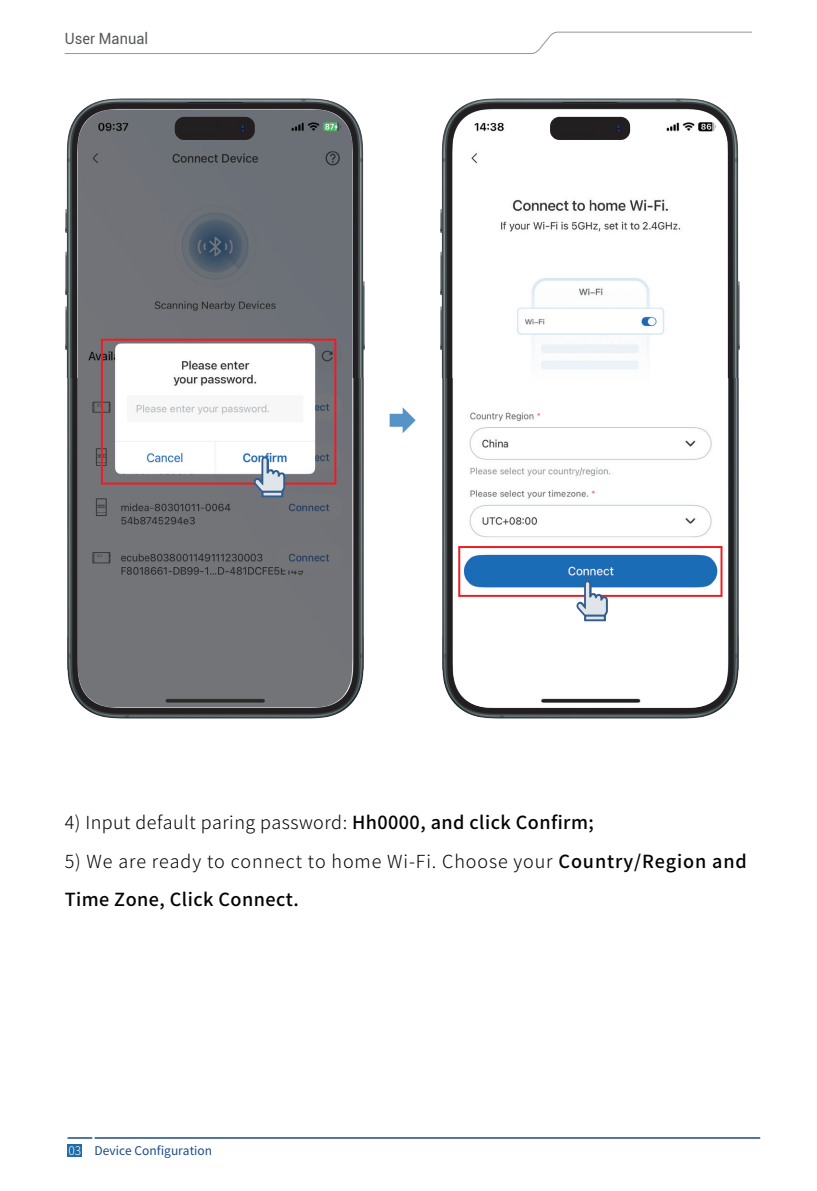
<style>
.page{position:relative;width:817px;height:1191px;background:#fff}
.page>*{position:absolute;margin:0;border:0;box-sizing:border-box;transform-origin:0 0}
.t1{font:300 18px/38px "Source Han Sans CN";letter-spacing:.05em;color:#030303}
.t2{font:300 18px "Source Han Sans CN";letter-spacing:.025em;color:#030303}
.t3{font:15.4px "Roboto";color:#57585a;scale:.94 1}
.t4{font:12px "Source Han Sans CN";color:#194a89}
.s1{font-weight:500}
.s2{font-weight:300;color:#fff}
</style>
<div class="page">
<hr style="left:95px;top:1137px;width:665px;height:1px;background:#194a89">
<svg style="left:67px;top:1137px;width:25px;height:1px"></svg>
<div style="left:68px;top:1144px;width:14px;height:13px;background:#1f6bac"></div>
<svg style="left:64px;top:31px;width:688px;height:23px"></svg>
<svg style="left:389px;top:407px;width:26px;height:26px"></svg>
<img style="left:442px;top:377px;width:296px;height:260px">
<img style="left:442px;top:637px;width:296px;height:81px">
<img style="left:441px;top:98px;width:298px;height:279px">
<img style="left:453px;top:110px;width:274px;height:597px">
<div style="left:458px;top:546px;width:264px;height:51px;border:2px solid #ee1d23"></div>
<svg style="left:575px;top:578px;width:33px;height:43px"></svg>
<div style="left:550px;top:117px;width:80px;height:23px;background:#231f20;border-radius:9px"></div>
<img style="left:615px;top:125px;width:7px;height:7px">
<img style="left:67px;top:377px;width:296px;height:260px">
<img style="left:67px;top:637px;width:296px;height:81px">
<img style="left:66px;top:98px;width:298px;height:279px">
<img style="left:78px;top:110px;width:274px;height:597px">
<div style="left:101px;top:339px;width:235px;height:145px;border:2px solid #ee1d23"></div>
<svg style="left:253px;top:454px;width:32px;height:43px"></svg>
<div style="left:175px;top:117px;width:80px;height:23px;background:#231f20;border-radius:9px"></div>
<img style="left:239px;top:125px;width:7px;height:7px">
<p class="t3" style="left:65px;top:28px;width:90px">User Manual</p>
<p class="t2" style="left:65px;top:812px;width:530px">4) Input default paring password: <span class="s1">Hh0000, and click Confirm;</span></p>
<p class="t1" style="left:65px;top:842px;width:683px">5) We are ready to connect to home Wi-Fi. Choose your <span class="s1">Country/Region and<br>Time Zone, Click Connect.</span></p>
<p class="t4" style="left:68px;top:1143px;width:145px"><span class="s2">03</span> Device Configuration</p>
</div>
